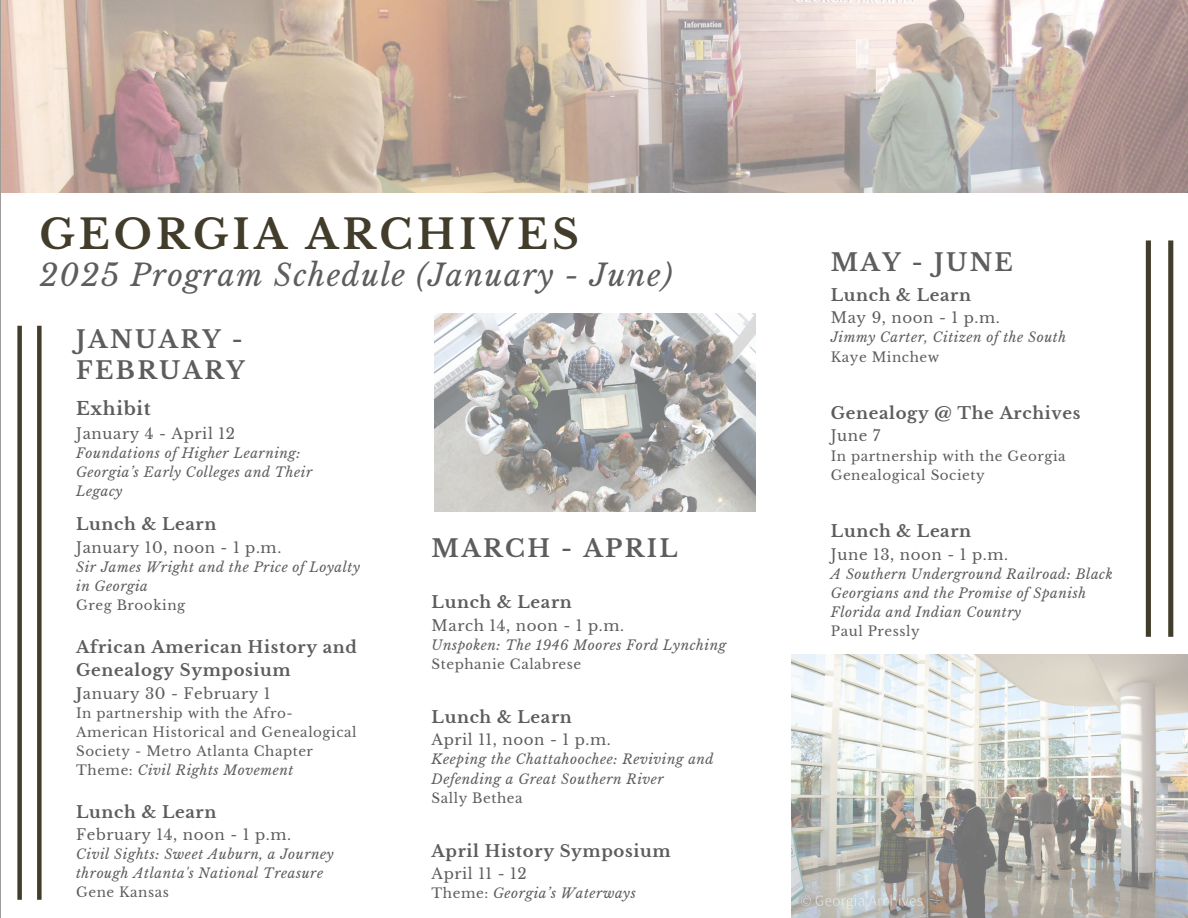
<style>
.page{position:relative;width:1188px;height:918px;background:#fff}
.page>*{position:absolute;margin:0;border:0;box-sizing:border-box;transform-origin:0 0}
.t1{font:700 40.5px "Libre Baskerville";letter-spacing:.1em;color:#423d2b}
.t2{font:italic 30px "Libre Baskerville";letter-spacing:.05em;color:#5d5d5d}
.t3{font:700 24px/30.3px "Libre Baskerville";letter-spacing:.1em;color:#5d5d5d}
.t4{font:700 18px "Libre Baskerville";letter-spacing:.04em;color:#5d5d5d}
.t5{font:700 16.5px/23.7px "Libre Baskerville";letter-spacing:.04em;color:#5d5d5d}
.t6{font:15px "Libre Baskerville";letter-spacing:.04em;color:#5d5d5d}
.t7{font:italic 13.5px/19.2px "Libre Baskerville";letter-spacing:.04em;color:#5d5d5d}
.t8{font:13.5px/19.2px "Libre Baskerville";letter-spacing:.04em;color:#5d5d5d}
.s1{font-weight:700}
.s2{font-style:normal}
</style>
<div class="page">
<img style="left:1px;top:0;width:1187px;height:192px">
<img style="left:792px;top:654px;width:396px;height:264px">
<img style="left:434px;top:313px;width:322px;height:198px">
<div style="left:17px;top:326px;width:5px;height:574px;background:#423d2b"></div>
<div style="left:37px;top:326px;width:5px;height:574px;background:#423d2b"></div>
<div style="left:1146px;top:240px;width:5px;height:397px;background:#423d2b"></div>
<div style="left:1168px;top:240px;width:5px;height:397px;background:#423d2b"></div>
<p class="t1" style="left:39px;top:210px;width:541px">GEORGIA ARCHIVES</p>
<p class="t2" style="left:39px;top:257px;width:635px">2025 Program Schedule (January - June)</p>
<p class="t3" style="left:76px;top:325px;width:170px">JANUARY -<br>FEBRUARY</p>
<p class="t4" style="left:76px;top:398px;width:76px">Exhibit</p>
<p class="t6" style="left:76px;top:425px;width:160px">January 4 - April 12</p>
<p class="t7" style="left:76px;top:444px;width:238px">Foundations of Higher Learning:<br>Georgia’s Early Colleges and Their<br>Legacy</p>
<p class="t5" style="left:76px;top:513px;width:142px">Lunch &amp; Learn</p>
<p class="t6" style="left:76px;top:538px;width:207px">January 10, noon - 1 p.m.</p>
<p class="t7" style="left:76px;top:558px;width:285px">Sir James Wright and the Price of Loyalty in Georgia</p>
<h4 class="t8" style="left:76px;top:596px;width:111px">Greg Brooking</h4>
<p class="t5" style="left:76px;top:635px;width:282px">African American History and<br>Genealogy Symposium</p>
<p class="t6" style="left:76px;top:684px;width:196px"><span class="s1">J</span>anuary 30 - February 1</p>
<h3 class="t8" style="left:76px;top:703px;width:282px">In partnership with the Afro-<br>American Historical and Genealogical<br>Society - Metro Atlanta Chapter</h3>
<p class="t7" style="left:76px;top:761px;width:219px"><span class="s2">Theme:</span> Civil Rights Movement</p>
<p class="t5" style="left:76px;top:800px;width:142px">Lunch &amp; Learn</p>
<h3 class="t6" style="left:76px;top:825px;width:216px">February 14, noon - 1 p.m.</h3>
<p class="t7" style="left:76px;top:845px;width:259px">Civil Sights: Sweet Auburn, a Journey through Atlanta's National Treasure</p>
<p class="t8" style="left:76px;top:883px;width:94px">Gene Kansas</p>
<p class="t3" style="left:432px;top:534px;width:247px">MARCH - APRIL</p>
<p class="t5" style="left:432px;top:591px;width:142px">Lunch &amp; Learn</p>
<p class="t6" style="left:432px;top:616px;width:194px">March 14, noon - 1 p.m.</p>
<p class="t7" style="left:432px;top:635px;width:296px">Unspoken: The 1946 Moores Ford Lynching</p>
<p class="t8" style="left:432px;top:655px;width:151px">Stephanie Calabrese</p>
<p class="t5" style="left:432px;top:705px;width:142px">Lunch &amp; Learn</p>
<p class="t6" style="left:432px;top:731px;width:181px">April 11, noon - 1 p.m.</p>
<p class="t7" style="left:432px;top:750px;width:284px">Keeping the Chattahoochee: Reviving and<br>Defending a Great Southern River</p>
<p class="t8" style="left:432px;top:788px;width:93px">Sally Bethea</p>
<p class="t5" style="left:432px;top:839px;width:241px">April History Symposium</p>
<p class="t6" style="left:432px;top:865px;width:97px">April 11 - 12</p>
<p class="t7" style="left:432px;top:884px;width:206px"><span class="s2">Theme:</span> Georgia’s Waterways</p>
<p class="t3" style="left:831px;top:247px;width:184px">MAY - JUNE</p>
<p class="t5" style="left:831px;top:283px;width:142px">Lunch &amp; Learn</p>
<h3 class="t6" style="left:831px;top:309px;width:171px">May 9, noon - 1 p.m.</h3>
<p class="t7" style="left:831px;top:328px;width:237px">Jimmy Carter, Citizen of the South</p>
<p class="t8" style="left:831px;top:347px;width:110px">Kaye Minchew</p>
<p class="t5" style="left:831px;top:401px;width:251px">Genealogy @ The Archives</p>
<p class="t6" style="left:831px;top:427px;width:51px">June 7</p>
<p class="t8" style="left:831px;top:446px;width:236px">In partnership with the Georgia<br>Genealogical Society</p>
<p class="t5" style="left:831px;top:519px;width:142px">Lunch &amp; Learn</p>
<p class="t6" style="left:831px;top:545px;width:179px">June 13, noon - 1 p.m.</p>
<h1 class="t7" style="left:831px;top:564px;width:283px">A Southern Underground Railroad: Black<br>Georgians and the Promise of Spanish<br>Florida and Indian Country</h1>
<h2 class="t8" style="left:831px;top:622px;width:90px">Paul Pressly</h2>
</div>
